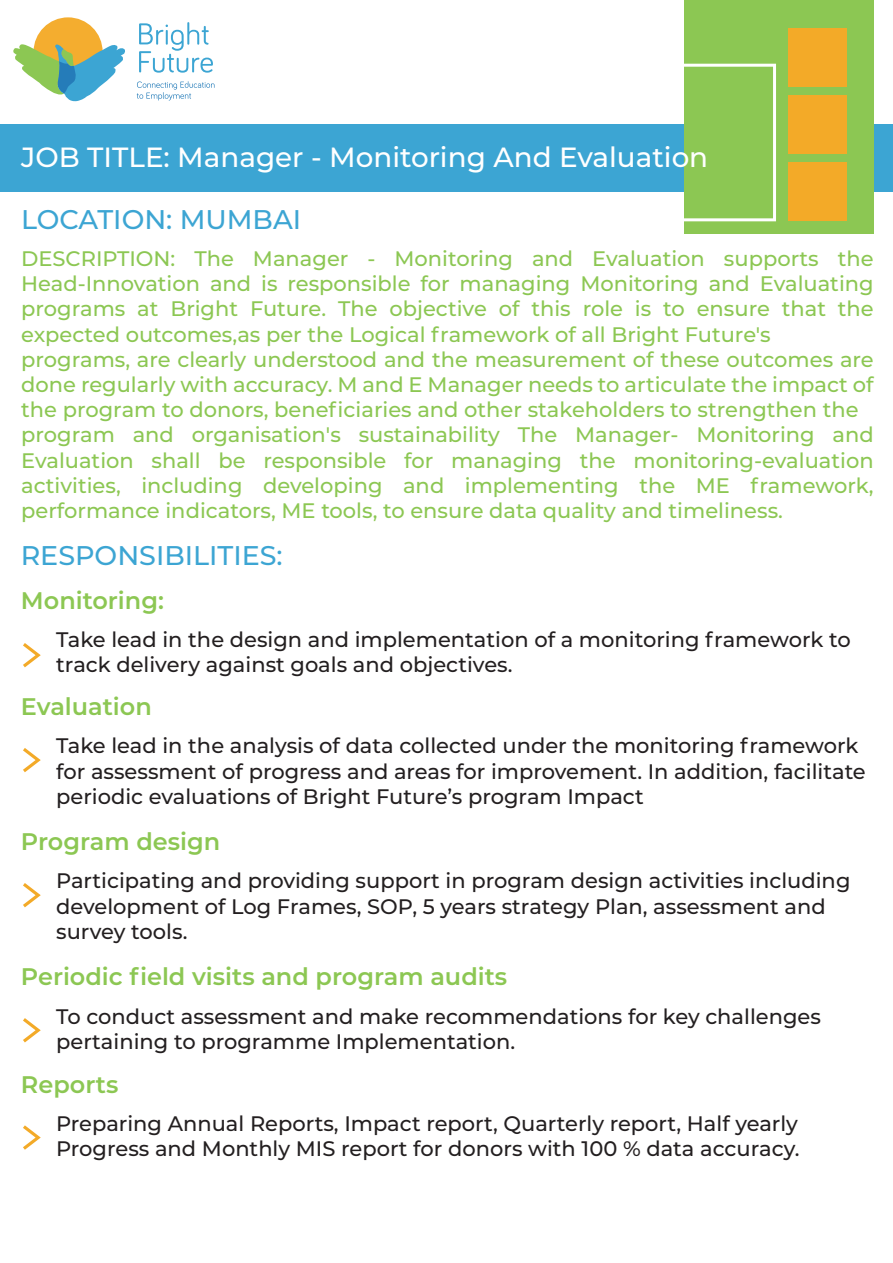
<style>
.page{position:relative;width:893px;height:1263px;background:#fff}
.page>*{position:absolute;margin:0;border:0;box-sizing:border-box;transform-origin:0 0}
.t1{font:500 27.75px "Montserrat";color:#fff}
.t2{font:500 27px "Montserrat";color:#3ca5d3}
.t3{font:600 24px "Montserrat";color:#8cc753}
.t4{font:500 21px/25.2px "Montserrat";color:#8cc753}
.t5{font:500 21px/25.2px "Montserrat";color:#231f20}
</style>
<div class="page">
<div style="left:0;top:124px;width:893px;height:68px;background:#3ca5d3"></div>
<div style="left:684px;top:0;width:189px;height:234px;background:#8cc753"></div>
<div style="left:655px;top:64px;width:121px;height:157px;border:3px solid #fff"></div>
<div style="left:788px;top:28px;width:58px;height:59px;background:#f3aa28"></div>
<div style="left:788px;top:95px;width:58px;height:58px;background:#f3aa28"></div>
<div style="left:788px;top:162px;width:58px;height:58px;background:#f3aa28"></div>
<div style="left:34px;top:17px;width:69px;height:69px;background:#f4ad2f;border-radius:50%"></div>
<svg style="left:13px;top:43px;width:112px;height:59px"></svg>
<svg style="left:139px;top:22px;width:74px;height:51px"></svg>
<svg style="left:137px;top:81px;width:77px;height:20px"></svg>
<svg style="left:23px;top:643px;width:18px;height:24px"></svg>
<svg style="left:23px;top:748px;width:18px;height:24px"></svg>
<svg style="left:23px;top:883px;width:18px;height:24px"></svg>
<svg style="left:23px;top:1018px;width:18px;height:24px"></svg>
<svg style="left:23px;top:1125px;width:18px;height:25px"></svg>
<h1 class="t1" style="left:21px;top:138px;width:688px">JOB TITLE: Manager - Monitoring And Evaluation</h1>
<p class="t2" style="left:21px;top:201px;width:281px">LOCATION: MUMBAI</p>
<p class="t4" style="left:21px;top:245px;width:854px">DESCRIPTION: The Manager - Monitoring and Evaluation supports the Head-Innovation and is responsible for managing Monitoring and Evaluating programs at Bright Future. The objective of this role is to ensure that the expected outcomes,as per the Logical framework of all Bright Future's programs, are clearly understood and the measurement of these outcomes are done regularly with accuracy. M and E Manager needs to articulate the impact of the program to donors, beneficiaries and other stakeholders to strengthen the program and organisation's sustainability The Manager- Monitoring and Evaluation shall be responsible for managing the monitoring-evaluation activities, including developing and implementing the ME framework, performance indicators, ME tools, to ensure data quality and timeliness.</p>
<p class="t2" style="left:21px;top:537px;width:264px">RESPONSIBILITIES:</p>
<p class="t3" style="left:21px;top:583px;width:144px">Monitoring:</p>
<p class="t5" style="left:56px;top:626px;width:796px">Take lead in the design and implementation of a monitoring framework to track delivery against goals and objectives.</p>
<p class="t3" style="left:21px;top:690px;width:132px">Evaluation</p>
<p class="t5" style="left:56px;top:732px;width:811px">Take lead in the analysis of data collected under the monitoring framework for assessment of progress and areas for improvement. In addition, facilitate periodic evaluations of Bright Future’s program Impact</p>
<p class="t3" style="left:21px;top:825px;width:201px">Program design</p>
<p class="t5" style="left:56px;top:867px;width:796px">Participating and providing support in program design activities including development of Log Frames, SOP, 5 years strategy Plan, assessment and survey tools.</p>
<p class="t3" style="left:21px;top:960px;width:488px">Periodic field visits and program audits</p>
<p class="t5" style="left:56px;top:1003px;width:766px">To conduct assessment and make recommendations for key challenges pertaining to programme Implementation.</p>
<p class="t3" style="left:21px;top:1067px;width:99px">Reports</p>
<p class="t5" style="left:56px;top:1110px;width:745px">Preparing Annual Reports, Impact report, Quarterly report, Half yearly<br>Progress and Monthly MIS report for donors with 100 % data accuracy.</p>
</div>
